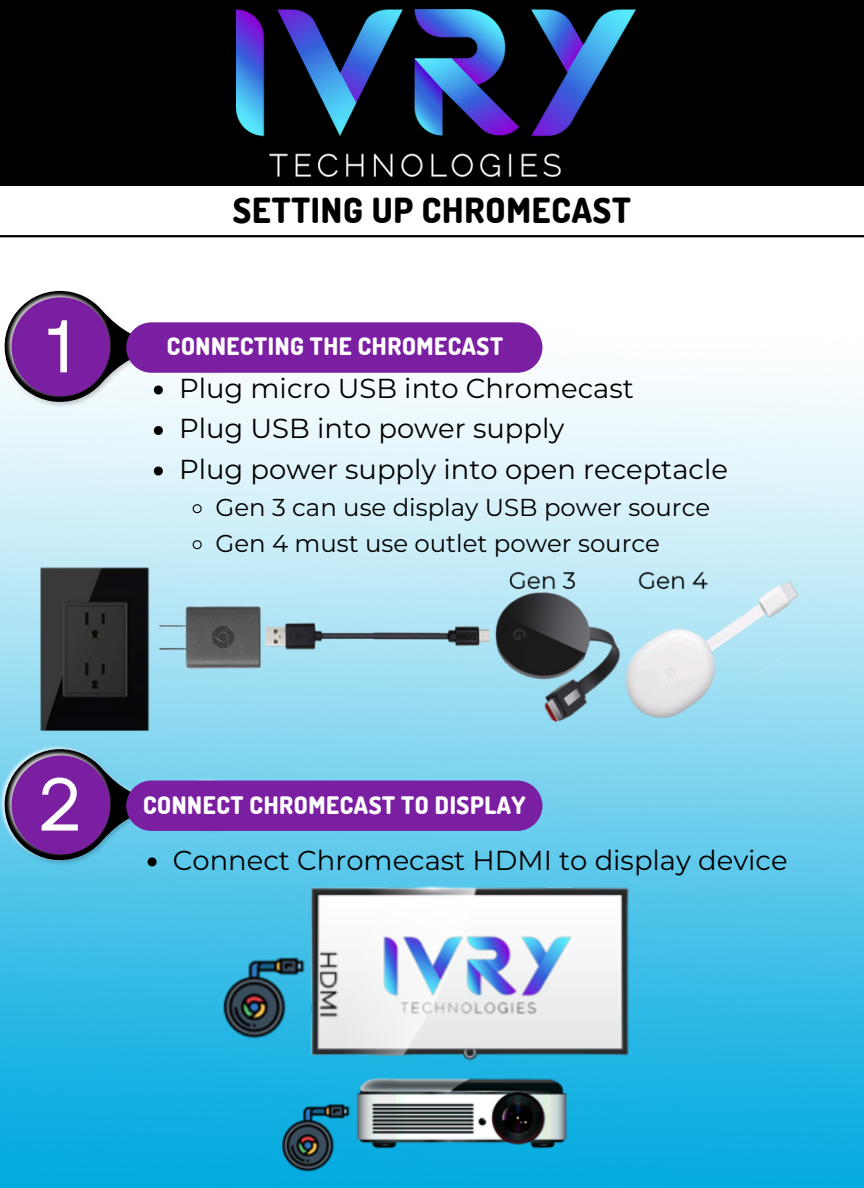
<style>
.page{position:relative;width:864px;height:1188px;background:#fff}
.page>*{position:absolute;margin:0;border:0;box-sizing:border-box;transform-origin:0 0}
.t1{font:74.4px "Garet";color:#fff}
.t2{font:800 34.65px "Dosis";letter-spacing:.025em;color:#000}
.t3{font:27.45px/40.5px "Montserrat";color:#000}
.t4{font:24.45px/36px "Montserrat";color:#000}
.t5{font:800 24px "Dosis";letter-spacing:.025em;color:#fff}
</style>
<div class="page">
<img style="left:0;top:237px;width:864px;height:951px">
<img style="left:3px;top:290px;width:234px;height:118px">
<img style="left:0;top:287px;width:232px;height:116px">
<div style="left:126px;top:322px;width:416px;height:51px;background:#7b1fa2;border-radius:25px"></div>
<img style="left:0;top:745px;width:232px;height:116px">
<div style="left:126px;top:781px;width:416px;height:50px;background:#7b1fa2;border-radius:25px"></div>
<div style="left:0;top:0;width:864px;height:186px;background:#000"></div>
<hr style="left:0;top:235px;width:864px;height:2px;background:#000">
<img style="left:236px;top:10px;width:399px;height:166px">
<img style="left:34px;top:565px;width:796px;height:173px">
<img style="left:193px;top:857px;width:457px;height:228px">
<svg style="left:4px;top:291px;width:228px;height:112px"></svg>
<svg style="left:154px;top:426px;width:9px;height:9px"></svg>
<svg style="left:154px;top:467px;width:9px;height:9px"></svg>
<svg style="left:192px;top:503px;width:10px;height:11px"></svg>
<svg style="left:192px;top:539px;width:10px;height:11px"></svg>
<svg style="left:4px;top:749px;width:228px;height:117px"></svg>
<img style="left:231px;top:1056px;width:382px;height:121px">
<h1 class="t1" style="left:46px;top:293px;width:30px">1</h1>
<p class="t2" style="left:233px;top:187px;width:400px">SETTING UP CHROMECAST</p>
<p class="t5" style="left:167px;top:331px;width:338px">CONNECTING THE CHROMECAST</p>
<p class="t3" style="left:179px;top:368px;width:550px">Plug micro USB into Chromecast<br>Plug USB into power supply<br>Plug power supply into open receptacle</p>
<p class="t4" style="left:216px;top:489px;width:496px">Gen 3 can use display USB power source<br>Gen 4 must use outlet power source</p>
<h1 class="t1" style="left:36px;top:751px;width:49px">2</h1>
<p class="t5" style="left:143px;top:790px;width:384px">CONNECT CHROMECAST TO DISPLAY</p>
<p class="t3" style="left:173px;top:840px;width:616px">Connect Chromecast HDMI to display device</p>
</div>
